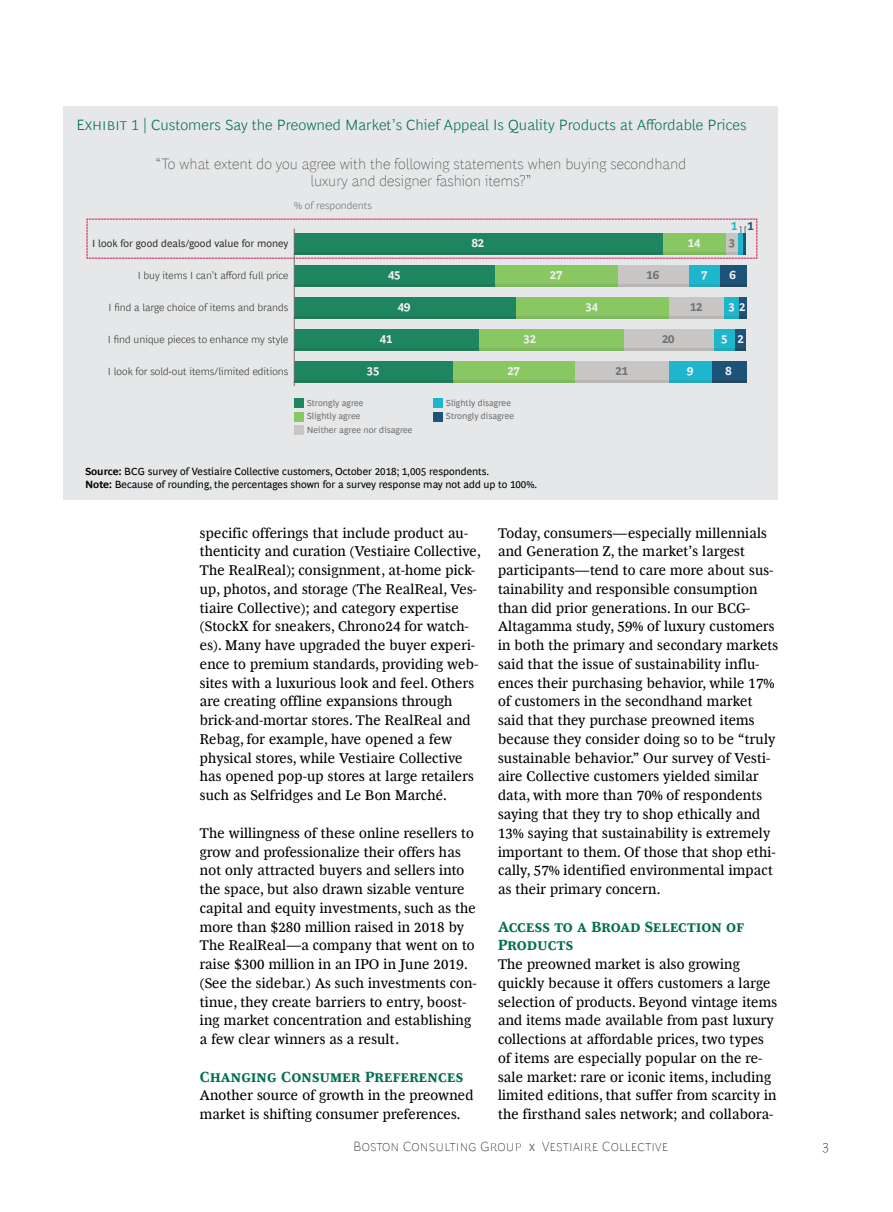
<style>
.page{position:relative;width:893px;height:1212px;background:#fff}
.page>*{position:absolute;margin:0;border:0;box-sizing:border-box;transform-origin:0 0}
.t1{font:100 15px/16.5px "Henderson BCG Sans";color:#333;text-align:center}
.t2{font:300 15px "Henderson BCG Sans";letter-spacing:.005em;color:#006f51}
.t3{font:700 15px/18.8px "Henderson BCG Serif";letter-spacing:.015em;color:#006f51}
.t4{font:14.25px/18.8px "Henderson BCG Serif";letter-spacing:.015em;color:#000}
.t5{font:100 13.5px "Henderson BCG Sans";letter-spacing:.01em;color:#000}
.t6{font:700 12px "Henderson BCG Sans";color:#f2f2f3}
.t7{font:700 12px "Henderson BCG Sans";color:#707071}
.t8{font:700 12px "Henderson BCG Sans";color:#1eb6cc}
.t9{font:10.5px/12.8px "Henderson BCG Sans";color:#000}
.t10{font:300 10.5px "Henderson BCG Sans";color:#333}
.t11{font:10.5px "Henderson BCG Sans";color:#333}
.t12{font:300 10.5px "Henderson BCG Sans";color:#707071}
.t13{font:9px/13.5px "Henderson BCG Sans";color:#707071}
.s1{color:#1c5379}
.s2{font-weight:700}
.s3{font-weight:400;font-size:10.5px;color:#707070}
</style>
<div class="page">
<div style="left:64px;top:106px;width:714px;height:394px;background:#e6e7e8"></div>
<div style="left:294px;top:398px;width:10px;height:10px;background:#1d8660"></div>
<div style="left:294px;top:412px;width:10px;height:9px;background:#88c762"></div>
<div style="left:294px;top:425px;width:10px;height:10px;background:#c8c6c5"></div>
<div style="left:433px;top:398px;width:10px;height:10px;background:#1eb6cc"></div>
<div style="left:433px;top:412px;width:10px;height:9px;background:#1c5379"></div>
<div style="left:294px;top:361px;width:159px;height:21px;background:#1d8660"></div>
<div style="left:453px;top:361px;width:122px;height:21px;background:#88c762"></div>
<div style="left:575px;top:361px;width:94px;height:21px;background:#c8c6c5"></div>
<div style="left:669px;top:361px;width:43px;height:21px;background:#1eb6cc"></div>
<div style="left:712px;top:361px;width:34px;height:21px;background:#1c5379"></div>
<div style="left:294px;top:329px;width:186px;height:21px;background:#1d8660"></div>
<div style="left:480px;top:329px;width:144px;height:21px;background:#88c762"></div>
<div style="left:624px;top:329px;width:90px;height:21px;background:#c8c6c5"></div>
<div style="left:714px;top:329px;width:21px;height:21px;background:#1eb6cc"></div>
<div style="left:735px;top:329px;width:11px;height:21px;background:#1c5379"></div>
<div style="left:294px;top:297px;width:222px;height:21px;background:#1d8660"></div>
<div style="left:516px;top:297px;width:153px;height:21px;background:#88c762"></div>
<div style="left:669px;top:297px;width:56px;height:21px;background:#c8c6c5"></div>
<div style="left:725px;top:297px;width:14px;height:21px;background:#1eb6cc"></div>
<div style="left:739px;top:297px;width:7px;height:21px;background:#1c5379"></div>
<div style="left:294px;top:265px;width:202px;height:21px;background:#1d8660"></div>
<div style="left:496px;top:265px;width:122px;height:21px;background:#88c762"></div>
<div style="left:618px;top:265px;width:71px;height:21px;background:#c8c6c5"></div>
<div style="left:689px;top:265px;width:31px;height:21px;background:#1eb6cc"></div>
<div style="left:720px;top:265px;width:26px;height:21px;background:#1c5379"></div>
<hr style="left:294px;top:229px;width:1px;height:157px;background:#707071">
<hr style="left:294px;top:380px;width:159px;height:2px;background:#333">
<hr style="left:294px;top:284px;width:202px;height:2px;background:#333">
<hr style="left:294px;top:316px;width:222px;height:2px;background:#333">
<hr style="left:294px;top:348px;width:186px;height:2px;background:#333">
<hr style="left:453px;top:380px;width:259px;height:2px;background:#333">
<hr style="left:496px;top:284px;width:224px;height:2px;background:#333">
<hr style="left:516px;top:316px;width:223px;height:2px;background:#333">
<hr style="left:480px;top:348px;width:255px;height:2px;background:#333">
<hr style="left:720px;top:284px;width:26px;height:2px;background:#333">
<svg style="left:739px;top:316px;width:7px;height:2px"></svg>
<svg style="left:735px;top:348px;width:11px;height:2px"></svg>
<hr style="left:712px;top:380px;width:34px;height:2px;background:#333">
<svg style="left:86px;top:218px;width:672px;height:41px"></svg>
<p class="t2" style="left:77px;top:114px;width:672px">Exhibit 1 | Customers Say the Preowned Market’s Chief Appeal Is Quality Products at Affordable Prices</p>
<p class="t1" style="left:156px;top:155px;width:532px">“To what extent do you agree with the following statements when buying secondhand luxury and designer fashion items?”</p>
<p class="t12" style="left:294px;top:198px;width:79px">% of respondents</p>
<p class="t11" style="left:92px;top:235px;width:198px">I look for good deals/good value for money</p>
<p class="t6" style="left:472px;top:234px;width:14px">82</p>
<p class="t10" style="left:138px;top:267px;width:152px">I buy items I can’t afford full price</p>
<p class="t10" style="left:109px;top:299px;width:181px">I find a large choice of items and brands</p>
<p class="t10" style="left:108px;top:331px;width:182px">I find unique pieces to enhance my style</p>
<p class="t6" style="left:388px;top:266px;width:14px">45</p>
<p class="t6" style="left:398px;top:298px;width:14px">49</p>
<p class="t6" style="left:380px;top:330px;width:14px">41</p>
<p class="t6" style="left:550px;top:266px;width:14px">27</p>
<p class="t6" style="left:524px;top:330px;width:14px">32</p>
<p class="t6" style="left:586px;top:298px;width:14px">34</p>
<p class="t7" style="left:646px;top:266px;width:14px">16</p>
<p class="t7" style="left:662px;top:330px;width:14px">20</p>
<p class="t6" style="left:688px;top:234px;width:14px">14</p>
<p class="t6" style="left:701px;top:266px;width:8px">7</p>
<p class="t7" style="left:690px;top:298px;width:14px">12</p>
<p class="t8" style="left:731px;top:217px;width:24px">1 <span class="s1">1</span></p>
<p class="t7" style="left:729px;top:234px;width:8px">3</p>
<p class="t6" style="left:730px;top:266px;width:8px">6</p>
<p class="t6" style="left:728px;top:298px;width:19px">3 2</p>
<p class="t6" style="left:721px;top:330px;width:8px">5</p>
<p class="t6" style="left:737px;top:330px;width:8px">2</p>
<p class="t10" style="left:108px;top:363px;width:182px">I look for sold-out items/limited editions</p>
<p class="t6" style="left:726px;top:362px;width:8px">8</p>
<p class="t6" style="left:367px;top:362px;width:14px">35</p>
<p class="t6" style="left:507px;top:362px;width:14px">27</p>
<p class="t7" style="left:615px;top:362px;width:14px">21</p>
<p class="t6" style="left:687px;top:362px;width:8px">9</p>
<p class="t13" style="left:307px;top:395px;width:58px">Strongly agree</p>
<p class="t13" style="left:307px;top:422px;width:107px">Neither agree nor disagree</p>
<p class="t13" style="left:307px;top:409px;width:55px">Slightly agree</p>
<p class="t13" style="left:446px;top:395px;width:70px">Slightly disagree<br>Strongly disagree</p>
<p class="t9" style="left:85px;top:465px;width:454px"><span class="s2">Source:</span> BCG survey of Vestiaire Collective customers, October 2018; 1,005 respondents.<br><span class="s2">Note:</span> Because of rounding, the percentages shown for a survey response may not add up to 100%.</p>
<p class="t4" style="left:200px;top:522px;width:282px">specific offerings that include product au&shy;thenticity and curation (Vestiaire Collective, The RealReal); consignment, at-home pick&shy;up, photos, and storage (The RealReal, Ves&shy;tiaire Collective); and category expertise (StockX for sneakers, Chrono24 for watch&shy;es). Many have upgraded the buyer experi&shy;ence to premium standards, providing web&shy;sites with a luxurious look and feel. Others are creating offline expansions through brick-and-mortar stores. The RealReal and Rebag, for example, have opened a few physical stores, while Vestiaire Collective has opened pop-up stores at large retailers such as Selfridges and Le Bon Marché.</p>
<p class="t4" style="left:200px;top:822px;width:278px">The willingness of these online resellers to grow and professionalize their offers has not only attracted buyers and sellers into the space, but also drawn sizable venture capital and equity investments, such as the more than $280 million raised in 2018 by The RealReal—a company that went on to raise $300 million in an IPO in June 2019. (See the sidebar.) As such investments con&shy;tinue, they create barriers to entry, boost&shy;ing market concentration and establishing a few clear winners as a result.</p>
<p class="t3" style="left:200px;top:1066px;width:265px">Changing Consumer Preferences</p>
<p class="t4" style="left:200px;top:1085px;width:275px">Another source of growth in the preowned market is shifting consumer preferences.</p>
<p class="t4" style="left:498px;top:522px;width:282px">Today, consumers—especially millennials and Generation Z, the market’s largest participants—tend to care more about sus&shy;tainability and responsible consumption than did prior generations. In our BCG-Altagamma study, 59% of luxury customers in both the primary and secondary markets said that the issue of sustainability influ&shy;ences their purchasing behavior, while 17% of customers in the secondhand market said that they purchase preowned items because they consider doing so to be “truly sustainable behavior.” Our survey of Vesti&shy;aire Collective customers yielded similar data, with more than 70% of respondents saying that they try to shop ethically and 13% saying that sustainability is extremely important to them. Of those that shop ethi&shy;cally, 57% identified environmental impact as their primary concern.</p>
<p class="t3" style="left:498px;top:916px;width:248px">Access to a Broad Selection of<br>Products</p>
<p class="t4" style="left:498px;top:954px;width:281px">The preowned market is also growing quickly because it offers customers a large selection of products. Beyond vintage items and items made available from past luxury collections at affordable prices, two types of items are especially popular on the re&shy;sale market: rare or iconic items, including limited editions, that suffer from scarcity in the firsthand sales network; and collabora-</p>
<p class="t5" style="left:353px;top:1136px;width:317px">Boston Consulting Group <span class="s3">X</span> Vestiaire Collective</p>
<p class="t5" style="left:822px;top:1136px;width:9px">3</p>
</div>
